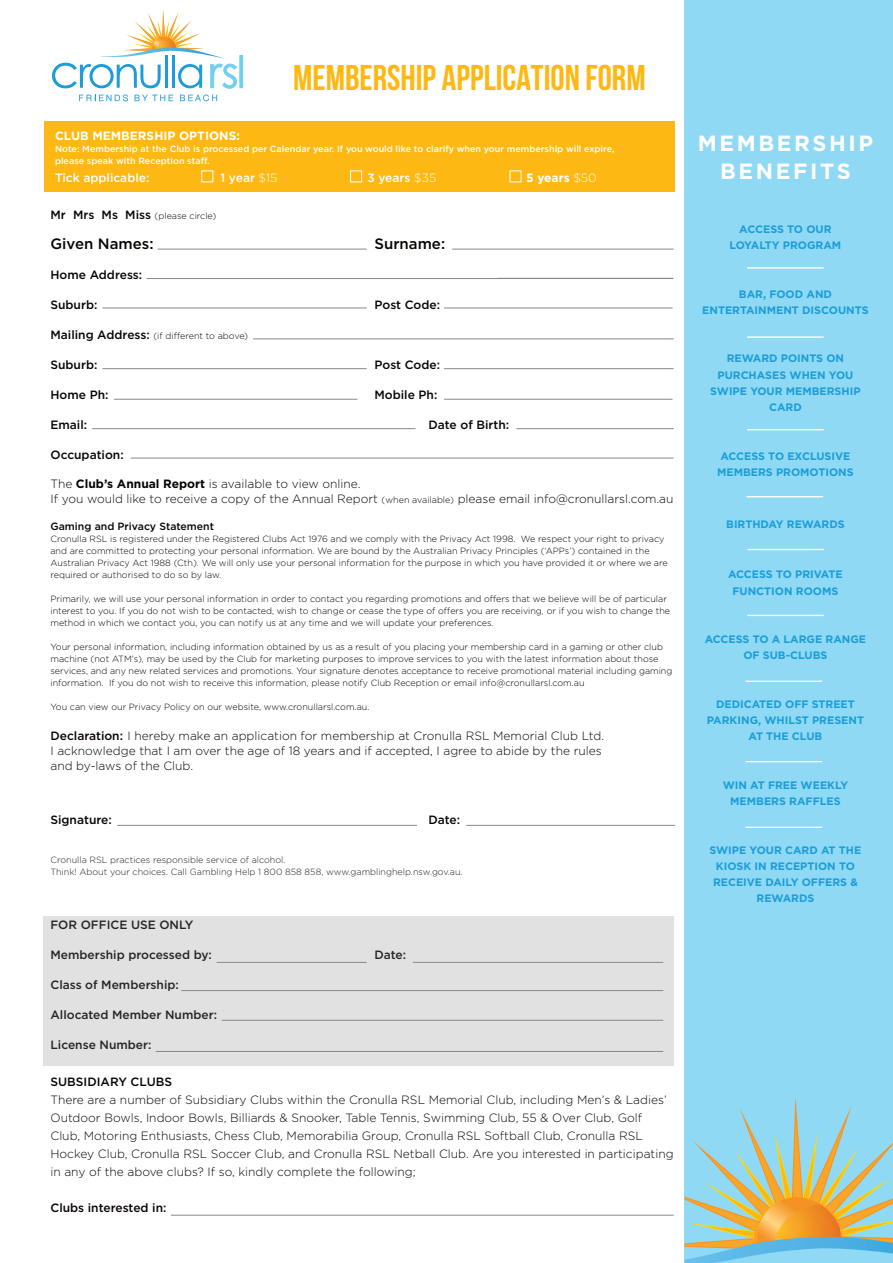
<style>
.page{position:relative;width:893px;height:1263px;background:#fff}
.page>*{position:absolute;margin:0;border:0;box-sizing:border-box;transform-origin:0 0}
.t1{font:700 35.7px "Bebas Neue";color:#fdb813}
.t2{font:700 21.9px "Gotham";letter-spacing:.12em;color:#fff}
.t3{font:500 15px "Gotham";color:#080302}
.t4{font:300 12px/18px "Gotham";color:#080302}
.t5{font:500 12px "Gotham";color:#080302}
.t6{font:500 12px "Gotham";color:#fff}
.t7{font:700 12px "Gotham";color:#fff}
.t8{font:700 10.8px/16.2px "Gotham";color:#1d9dd8;text-align:center}
.t9{font:500 10.5px "Gotham";color:#080302}
.t10{font:300 9px/12px "Gotham";color:#080302}
.t11{font:500 9px "Gotham";color:#fff}
.t12{font:300 9px "Gotham";color:#231f20}
.s1{font-weight:300}
.s2{font-weight:500;font-size:12px}
.s3{font-weight:700}
.s4{font-size:9px}
.s5{font-weight:500}
</style>
<div class="page">
<svg style="left:79px;top:95px;width:49px;height:6px"></svg>
<svg style="left:135px;top:95px;width:38px;height:6px"></svg>
<svg style="left:180px;top:95px;width:37px;height:6px"></svg>
<svg style="left:52px;top:9px;width:191px;height:80px"></svg>
<div style="left:685px;top:0;width:208px;height:1263px;background:#8fd9f4"></div>
<hr style="left:747px;top:267px;width:77px;height:2px;background:#fff">
<hr style="left:747px;top:336px;width:77px;height:2px;background:#fff">
<hr style="left:747px;top:429px;width:77px;height:1px;background:#fff">
<hr style="left:746px;top:496px;width:77px;height:1px;background:#fff">
<hr style="left:747px;top:549px;width:77px;height:1px;background:#fff">
<hr style="left:747px;top:615px;width:77px;height:1px;background:#fff">
<hr style="left:746px;top:681px;width:76px;height:1px;background:#fff">
<hr style="left:746px;top:761px;width:76px;height:1px;background:#fff">
<hr style="left:746px;top:827px;width:76px;height:1px;background:#fff">
<div style="left:43px;top:916px;width:631px;height:150px;background:#e1e1e2"></div>
<hr style="left:158px;top:249px;width:209px;height:1px;background:#86888b">
<hr style="left:146px;top:278px;width:528px;height:1px;background:#86888b">
<hr style="left:102px;top:308px;width:265px;height:1px;background:#86888b">
<hr style="left:253px;top:338px;width:421px;height:1px;background:#86888b">
<hr style="left:102px;top:368px;width:265px;height:1px;background:#86888b">
<hr style="left:444px;top:368px;width:230px;height:1px;background:#86888b">
<hr style="left:92px;top:428px;width:324px;height:1px;background:#86888b">
<hr style="left:516px;top:428px;width:157px;height:1px;background:#86888b">
<hr style="left:131px;top:458px;width:542px;height:1px;background:#86888b">
<hr style="left:117px;top:825px;width:300px;height:1px;background:#86888b">
<hr style="left:466px;top:825px;width:209px;height:1px;background:#86888b">
<hr style="left:217px;top:962px;width:150px;height:1px;background:#86888b">
<hr style="left:413px;top:962px;width:250px;height:1px;background:#86888b">
<hr style="left:181px;top:990px;width:482px;height:1px;background:#86888b">
<hr style="left:222px;top:1020px;width:441px;height:1px;background:#86888b">
<hr style="left:156px;top:1051px;width:507px;height:1px;background:#86888b">
<svg style="left:685px;top:1097px;width:208px;height:166px"></svg>
<hr style="left:452px;top:249px;width:221px;height:1px;background:#86888b">
<hr style="left:444px;top:308px;width:229px;height:1px;background:#86888b">
<hr style="left:114px;top:399px;width:243px;height:1px;background:#86888b">
<hr style="left:444px;top:399px;width:229px;height:1px;background:#86888b">
<hr style="left:171px;top:1215px;width:503px;height:1px;background:#86888b">
<div style="left:45px;top:121px;width:630px;height:70px;background:#fdb813"></div>
<div style="left:350px;top:170px;width:12px;height:12px;border:1px solid #fff"></div>
<p class="t1" style="left:293px;top:58px;width:354px">MEMBERSHIP APPLICATION FORM</p>
<p class="t7" style="left:55px;top:128px;width:187px">CLUB MEMBERSHIP OPTIONS:</p>
<p class="t11" style="left:55px;top:143px;width:561px">Note: Membership at the Club is processed per Calendar year. If you would like to clarify when your membership will expire,</p>
<p class="t11" style="left:55px;top:155px;width:156px">please speak with Reception staff.</p>
<p class="t6" style="left:55px;top:170px;width:96px">Tick applicable:</p>
<p class="t6" style="left:221px;top:170px;width:58px">1 year <span class="s1">$15</span></p>
<p class="t6" style="left:367px;top:170px;width:70px">3 years <span class="s1">$35</span></p>
<p class="t7" style="left:526px;top:170px;width:72px">5 years <span class="s1">$50</span></p>
<p class="t10" style="left:50px;top:210px;width:168px"><span class="s2">Mr Mrs Ms Miss</span> (please circle)</p>
<p class="t3" style="left:50px;top:234px;width:105px">Given Names:</p>
<p class="t3" style="left:374px;top:234px;width:72px">Surname:</p>
<p class="t5" style="left:50px;top:267px;width:93px">Home Address:</p>
<p class="t5" style="left:50px;top:297px;width:48px">Suburb:</p>
<p class="t5" style="left:374px;top:297px;width:67px">Post Code:</p>
<p class="t10" style="left:50px;top:330px;width:199px"><span class="s2">Mailing Address:</span> (if different to above)</p>
<p class="t5" style="left:50px;top:357px;width:48px">Suburb:</p>
<p class="t5" style="left:374px;top:357px;width:67px">Post Code:</p>
<p class="t5" style="left:50px;top:387px;width:60px">Home Ph:</p>
<p class="t5" style="left:374px;top:387px;width:64px">Mobile Ph:</p>
<p class="t5" style="left:50px;top:417px;width:38px">Email:</p>
<p class="t5" style="left:428px;top:417px;width:82px">Date of Birth:</p>
<p class="t5" style="left:50px;top:447px;width:75px">Occupation:</p>
<p class="t4" style="left:50px;top:474px;width:311px">The <span class="s3">Club’s Annual Report</span> is available to view online.</p>
<p class="t4" style="left:50px;top:489px;width:625px">If you would like to receive a copy of the Annual Report <span class="s4">(when available)</span> please email info@cronullarsl.com.au</p>
<p class="t9" style="left:50px;top:519px;width:165px">Gaming and Privacy Statement</p>
<p class="t10" style="left:50px;top:532px;width:619px">Cronulla RSL is registered under the Registered Clubs Act 1976 and we comply with the Privacy Act 1998. We respect your right to privacy and are committed to protecting your personal information. We are bound by the Australian Privacy Principles (‘APPs’) contained in the Australian Privacy Act 1988 (Cth). We will only use your personal information for the purpose in which you have provided it or where we are required or authorised to do so by law.</p>
<p class="t10" style="left:50px;top:592px;width:621px">Primarily, we will use your personal information in order to contact you regarding promotions and offers that we believe will be of particular interest to you. If you do not wish to be contacted, wish to change or cease the type of offers you are receiving, or if you wish to change the method in which we contact you, you can notify us at any time and we will update your preferences.</p>
<p class="t10" style="left:50px;top:640px;width:623px">Your personal information, including information obtained by us as a result of you placing your membership card in a gaming or other club machine (not ATM’s), may be used by the Club for marketing purposes to improve services to you with the latest information about those services, and any new related services and promotions. Your signature denotes acceptance to receive promotional material including gaming information. If you do not wish to receive this information, please notify Club Reception or email info@cronullarsl.com.au</p>
<p class="t10" style="left:50px;top:700px;width:320px">You can view our Privacy Policy on our website, www.cronullarsl.com.au.</p>
<p class="t4" style="left:50px;top:726px;width:555px"><span class="s5">Declaration:</span> I hereby make an application for membership at Cronulla RSL Memorial Club Ltd.</p>
<p class="t4" style="left:50px;top:741px;width:553px">I acknowledge that I am over the age of 18 years and if accepted, I agree to abide by the rules</p>
<p class="t4" style="left:50px;top:756px;width:144px">and by-laws of the Club.</p>
<p class="t5" style="left:50px;top:812px;width:63px">Signature:</p>
<p class="t5" style="left:428px;top:812px;width:33px">Date:</p>
<p class="t12" style="left:50px;top:854px;width:237px">Cronulla RSL practices responsible service of alcohol.</p>
<p class="t12" style="left:50px;top:866px;width:414px">Think! About your choices. Call Gambling Help 1 800 858 858, www.gamblinghelp.nsw.gov.au.</p>
<p class="t5" style="left:50px;top:917px;width:145px">FOR OFFICE USE ONLY</p>
<p class="t5" style="left:50px;top:947px;width:163px">Membership processed by:</p>
<p class="t5" style="left:374px;top:947px;width:33px">Date:</p>
<p class="t5" style="left:50px;top:977px;width:130px">Class of Membership:</p>
<p class="t5" style="left:50px;top:1007px;width:168px">Allocated Member Number:</p>
<p class="t5" style="left:50px;top:1037px;width:103px">License Number:</p>
<p class="t5" style="left:50px;top:1074px;width:123px">SUBSIDIARY CLUBS</p>
<p class="t4" style="left:50px;top:1091px;width:625px">There are a number of Subsidiary Clubs within the Cronulla RSL Memorial Club, including Men’s &amp; Ladies’ Outdoor Bowls, Indoor Bowls, Billiards &amp; Snooker, Table Tennis, Swimming Club, 55 &amp; Over Club, Golf Club, Motoring Enthusiasts, Chess Club, Memorabilia Group, Cronulla RSL Softball Club, Cronulla RSL Hockey Club, Cronulla RSL Soccer Club, and Cronulla RSL Netball Club. Are you interested in participating in any of the above clubs? If so, kindly complete the following;</p>
<p class="t5" style="left:50px;top:1200px;width:118px">Clubs interested in:</p>
<p class="t2" style="left:698px;top:129px;width:177px">MEMBERSHIP</p>
<p class="t2" style="left:720px;top:156px;width:132px">BENEFITS</p>
<p class="t8" style="left:739px;top:221px;width:94px">ACCESS TO OUR</p>
<p class="t8" style="left:729px;top:237px;width:113px">LOYALTY PROGRAM</p>
<p class="t8" style="left:702px;top:286px;width:168px">BAR, FOOD AND<br>ENTERTAINMENT DISCOUNTS</p>
<p class="t8" style="left:710px;top:350px;width:152px">REWARD POINTS ON<br>PURCHASES WHEN YOU<br>SWIPE YOUR MEMBERSHIP<br>CARD</p>
<p class="t8" style="left:717px;top:448px;width:138px">ACCESS TO EXCLUSIVE<br>MEMBERS PROMOTIONS</p>
<p class="t8" style="left:726px;top:516px;width:120px">BIRTHDAY REWARDS</p>
<p class="t8" style="left:728px;top:566px;width:116px">ACCESS TO PRIVATE</p>
<p class="t8" style="left:732px;top:583px;width:107px">FUNCTION ROOMS</p>
<p class="t8" style="left:705px;top:631px;width:163px">ACCESS TO A LARGE RANGE</p>
<p class="t8" style="left:743px;top:647px;width:86px">OF SUB-CLUBS</p>
<p class="t8" style="left:707px;top:696px;width:159px">DEDICATED OFF STREET<br>PARKING, WHILST PRESENT<br>AT THE CLUB</p>
<p class="t8" style="left:723px;top:777px;width:127px">WIN AT FREE WEEKLY</p>
<p class="t8" style="left:730px;top:793px;width:112px">MEMBERS RAFFLES</p>
<p class="t8" style="left:709px;top:842px;width:153px">SWIPE YOUR CARD AT THE<br>KIOSK IN RECEPTION TO<br>RECEIVE DAILY OFFERS &amp;<br>REWARDS</p>
</div>
